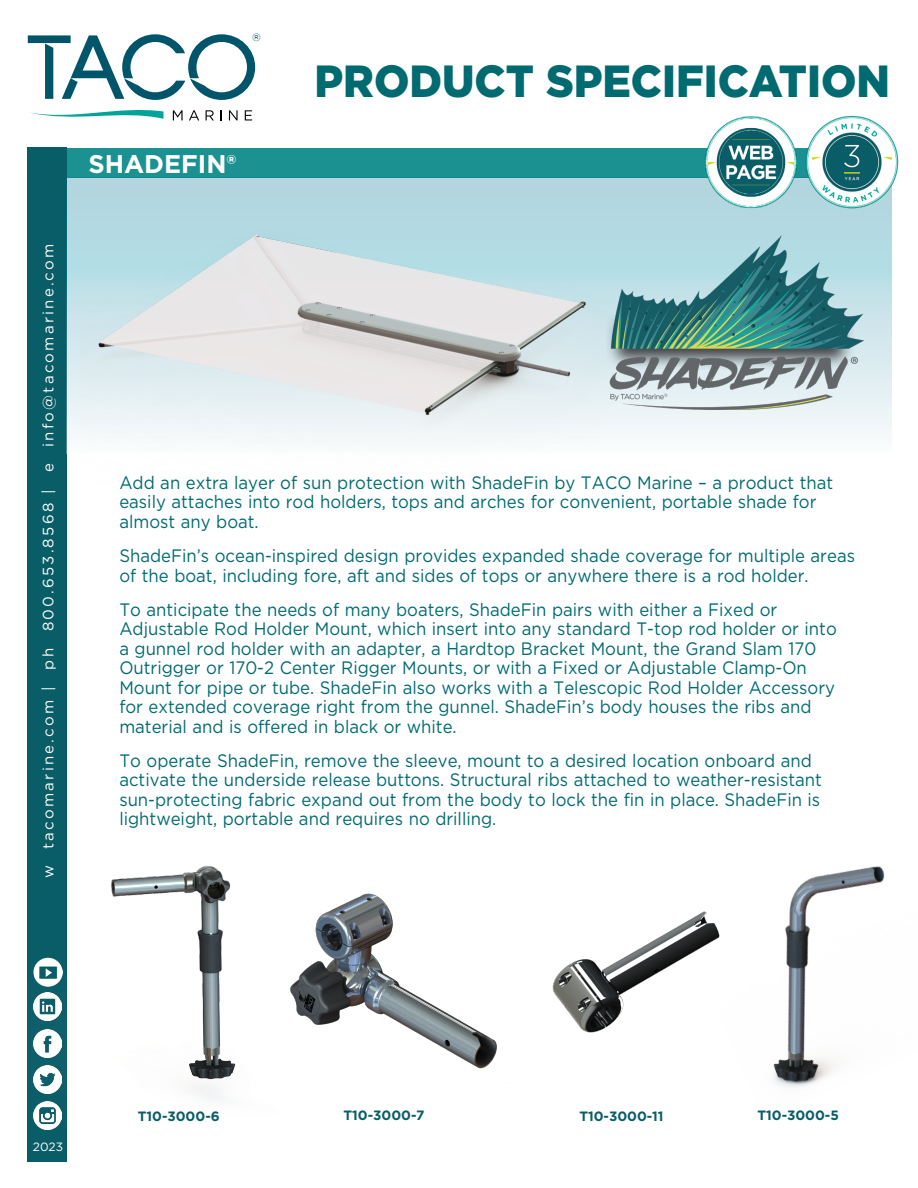
<style>
.page{position:relative;width:918px;height:1188px;background:#fff}
.page>*{position:absolute;margin:0;border:0;box-sizing:border-box;transform-origin:0 0}
.t1{font:900 45px "Gotham";color:#006a71;scale:.95 1}
.t2{font:700 25.5px "Gotham";color:#fff}
.t3{font:18px/19.5px "Gotham";color:#006a71;scale:.93 1}
.t4{font:15px "Gotham";letter-spacing:.15em;color:#fff}
.t5{font:700 13.5px "Gotham";color:#095d67}
.t6{font:12px "Gotham";color:#fff}
.t7{font:10.5px "Gotham";color:#00556a}
</style>
<div class="page">
<div style="left:28px;top:148px;width:39px;height:1014px;background:#095d67"></div>
<div style="left:67px;top:148px;width:825px;height:29px;background:#1c9191"></div>
<div style="left:67px;top:177px;width:825px;height:277px;background:linear-gradient(to bottom,#a4d2db,#f6f9fa)"></div>
<svg style="left:28px;top:34px;width:227px;height:87px"></svg>
<img style="left:39px;top:1127px;width:17px;height:3px">
<img style="left:80px;top:177px;width:534px;height:277px">
<img style="left:380px;top:898px;width:117px;height:171px">
<img style="left:773px;top:866px;width:112px;height:221px">
<img style="left:27px;top:822px;width:353px;height:305px">
<img style="left:607px;top:236px;width:256px;height:173px">
<img style="left:552px;top:911px;width:168px;height:122px">
<img style="left:806px;top:116px;width:93px;height:93px">
<img style="left:705px;top:116px;width:93px;height:93px">
<p class="t4" style="left:38px;top:878px;width:636px;rotate:-90deg">w tacomarine.com | ph 800.653.8568 | e info@tacomarine.com</p>
<p class="t7" style="left:252px;top:32px;width:10px">®</p>
<h2 class="t2" style="left:88px;top:147px;width:149px">SHADEFIN®</h2>
<h1 class="t1" style="left:315px;top:55px;width:607px">PRODUCT SPECIFICATION</h1>
<p class="t3" style="left:119px;top:472px;width:769px">Add an extra layer of sun protection with ShadeFin by TACO Marine – a product that easily attaches into rod holders, tops and arches for convenient, portable shade for almost any boat.</p>
<p class="t3" style="left:119px;top:546px;width:793px">ShadeFin’s ocean-inspired design provides expanded shade coverage for multiple areas of the boat, including fore, aft and sides of tops or anywhere there is a rod holder.</p>
<p class="t3" style="left:119px;top:599px;width:773px">To anticipate the needs of many boaters, ShadeFin pairs with either a Fixed or Adjustable Rod Holder Mount, which insert into any standard T-top rod holder or into a gunnel rod holder with an adapter, a Hardtop Bracket Mount, the Grand Slam 170<br>Outrigger or 170-2 Center Rigger Mounts, or with a Fixed or Adjustable Clamp-On Mount for pipe or tube. ShadeFin also works with a Telescopic Rod Holder Accessory for extended coverage right from the gunnel. ShadeFin’s body houses the ribs and material and is offered in black or white.</p>
<p class="t3" style="left:119px;top:750px;width:757px">To operate ShadeFin, remove the sleeve, mount to a desired location onboard and activate the underside release buttons. Structural ribs attached to weather-resistant sun-protecting fabric expand out from the body to lock the fin in place. ShadeFin is lightweight, portable and requires no drilling.</p>
<p class="t6" style="left:33px;top:1139px;width:32px">2023</p>
<p class="t5" style="left:138px;top:1107px;width:84px">T10-3000-6</p>
<p class="t5" style="left:344px;top:1106px;width:82px">T10-3000-7</p>
<p class="t5" style="left:579px;top:1107px;width:86px">T10-3000-11</p>
<p class="t5" style="left:757px;top:1106px;width:83px">T10-3000-5</p>
</div>
